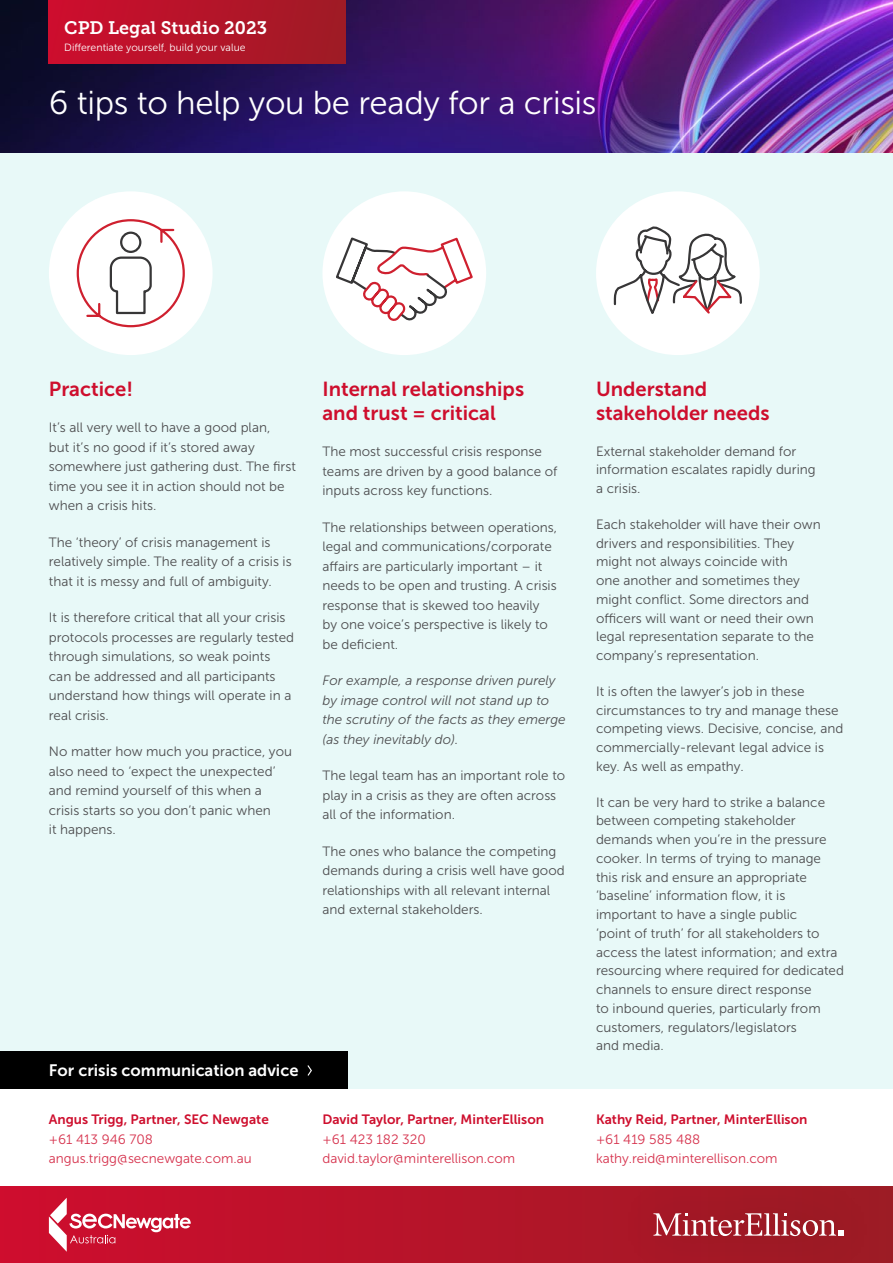
<style>
.page{position:relative;width:893px;height:1263px;background:#fff}
.page>*{position:absolute;margin:0;border:0;box-sizing:border-box;transform-origin:0 0}
.t1{font:33px "Museo Sans 300";letter-spacing:-.01em;color:#fff}
.t2{font:20.25px/24px "Museo Sans 700";color:#ce0e2d}
.t3{font:18px "Museo Slab 700";color:#fff}
.t4{font:16.5px "Museo Sans 700";color:#fff}
.t5{font:13.5px/19.5px "Museo Sans 300";color:#4d4d4f}
.t6{font:13.5px/19.5px "Museo Sans 300";color:#d6324d}
.t7{font:italic 13.5px/19.5px "Museo Sans 300";color:#4d4d4f}
.t8{font:13.5px "Museo Sans 700";color:#ce0e2d}
.t9{font:10.5px "Museo Sans 300";color:#fff}
</style>
<div class="page">
<div style="left:0;top:152px;width:893px;height:937px;background:#e8f9f8"></div>
<img style="left:0;top:0;width:893px;height:152px">
<svg style="left:0;top:1186px;width:893px;height:77px"></svg>
<div style="left:0;top:1051px;width:348px;height:38px;background:#000"></div>
<div style="left:49px;top:191px;width:164px;height:164px;background:#fff;border-radius:50%"></div>
<div style="left:322px;top:191px;width:164px;height:164px;background:#fff;border-radius:50%"></div>
<div style="left:596px;top:191px;width:164px;height:164px;background:#fff;border-radius:50%"></div>
<svg style="left:307px;top:1065px;width:5px;height:11px"></svg>
<div style="left:49px;top:0;width:297px;height:64px;background:linear-gradient(to right,#cd0d2e,#9e1b25)"></div>
<div style="left:614px;top:1170px;width:268px;height:93px;background:#000;opacity:.3"></div>
<svg style="left:653px;top:1213px;width:191px;height:23px"></svg>
<svg style="left:49px;top:1198px;width:142px;height:54px"></svg>
<svg style="left:76px;top:219px;width:109px;height:109px"></svg>
<svg style="left:334px;top:237px;width:139px;height:86px"></svg>
<svg style="left:613px;top:137px;width:131px;height:177px"></svg>
<h3 class="t3" style="left:64px;top:18px;width:205px">CPD Legal Studio 2023</h3>
<p class="t9" style="left:64px;top:42px;width:183px">Differentiate yourself, build your value</p>
<h1 class="t1" style="left:49px;top:85px;width:549px">6 tips to help you be ready for a crisis</h1>
<h2 class="t2" style="left:49px;top:377px;width:86px">Practice!</h2>
<p class="t5" style="left:49px;top:418px;width:248px">It’s all very well to have a good plan,<br>but it’s no good if it’s stored away somewhere just gathering dust. The first time you see it in action should not be when a crisis hits.</p>
<p class="t5" style="left:49px;top:532px;width:244px">The ‘theory’ of crisis management is relatively simple. The reality of a crisis is that it is messy and full of ambiguity.</p>
<p class="t5" style="left:49px;top:608px;width:247px">It is therefore critical that all your crisis protocols processes are regularly tested through simulations, so weak points can be addressed and all participants understand how things will operate in a real crisis.</p>
<p class="t5" style="left:49px;top:742px;width:245px">No matter how much you practice, you also need to ‘expect the unexpected’ and remind yourself of this when a crisis starts so you don’t panic when<br>it happens.</p>
<h2 class="t2" style="left:322px;top:377px;width:203px">Internal relationships and trust = critical</h2>
<p class="t5" style="left:322px;top:442px;width:237px">The most successful crisis response teams are driven by a good balance of inputs across key functions.</p>
<p class="t5" style="left:322px;top:517px;width:236px">The relationships between operations, legal and communications/corporate affairs are particularly important – it needs to be open and trusting. A crisis response that is skewed too heavily by one voice’s perspective is likely to be deficient.</p>
<p class="t7" style="left:322px;top:671px;width:245px">For example, a response driven purely by image control will not stand up to the scrutiny of the facts as they emerge (as they inevitably do).</p>
<p class="t5" style="left:322px;top:766px;width:244px">The legal team has an important role to play in a crisis as they are often across all of the information.</p>
<p class="t5" style="left:322px;top:841px;width:244px">The ones who balance the competing demands during a crisis well have good relationships with all relevant internal and external stakeholders.</p>
<p class="t4" style="left:49px;top:1061px;width:251px">For crisis communication advice</p>
<p class="t8" style="left:49px;top:1112px;width:221px">Angus Trigg, Partner, SEC Newgate</p>
<p class="t6" style="left:49px;top:1129px;width:204px">+61 413 946 708 angus.trigg@secnewgate.com.au</p>
<p class="t8" style="left:322px;top:1112px;width:223px">David Taylor, Partner, MinterEllison</p>
<p class="t6" style="left:322px;top:1129px;width:194px">+61 423 182 320 david.taylor@minterellison.com</p>
<h2 class="t2" style="left:596px;top:377px;width:175px">Understand stakeholder needs</h2>
<p class="t5" style="left:596px;top:442px;width:221px;line-height:18.8px">External stakeholder demand for information escalates rapidly during a crisis.</p>
<p class="t5" style="left:596px;top:515px;width:226px;line-height:18.8px">Each stakeholder will have their own drivers and responsibilities. They might not always coincide with<br>one another and sometimes they might conflict. Some directors and officers will want or need their own legal representation separate to the company’s representation.</p>
<p class="t5" style="left:596px;top:682px;width:249px;line-height:18.8px">It is often the lawyer’s job in these circumstances to try and manage these competing views. Decisive, concise, and commercially-relevant legal advice is key. As well as empathy.</p>
<p class="t5" style="left:596px;top:793px;width:250px;line-height:18.8px">It can be very hard to strike a balance between competing stakeholder demands when you’re in the pressure cooker. In terms of trying to manage this risk and ensure an appropriate ‘baseline’ information flow, it is important to have a single public<br>‘point of truth’ for all stakeholders to access the latest information; and extra resourcing where required for dedicated channels to ensure direct response<br>to inbound queries, particularly from customers, regulators/legislators<br>and media.</p>
<p class="t8" style="left:596px;top:1112px;width:213px">Kathy Reid, Partner, MinterEllison</p>
<p class="t6" style="left:596px;top:1129px;width:183px">+61 419 585 488 kathy.reid@minterellison.com</p>
</div>
